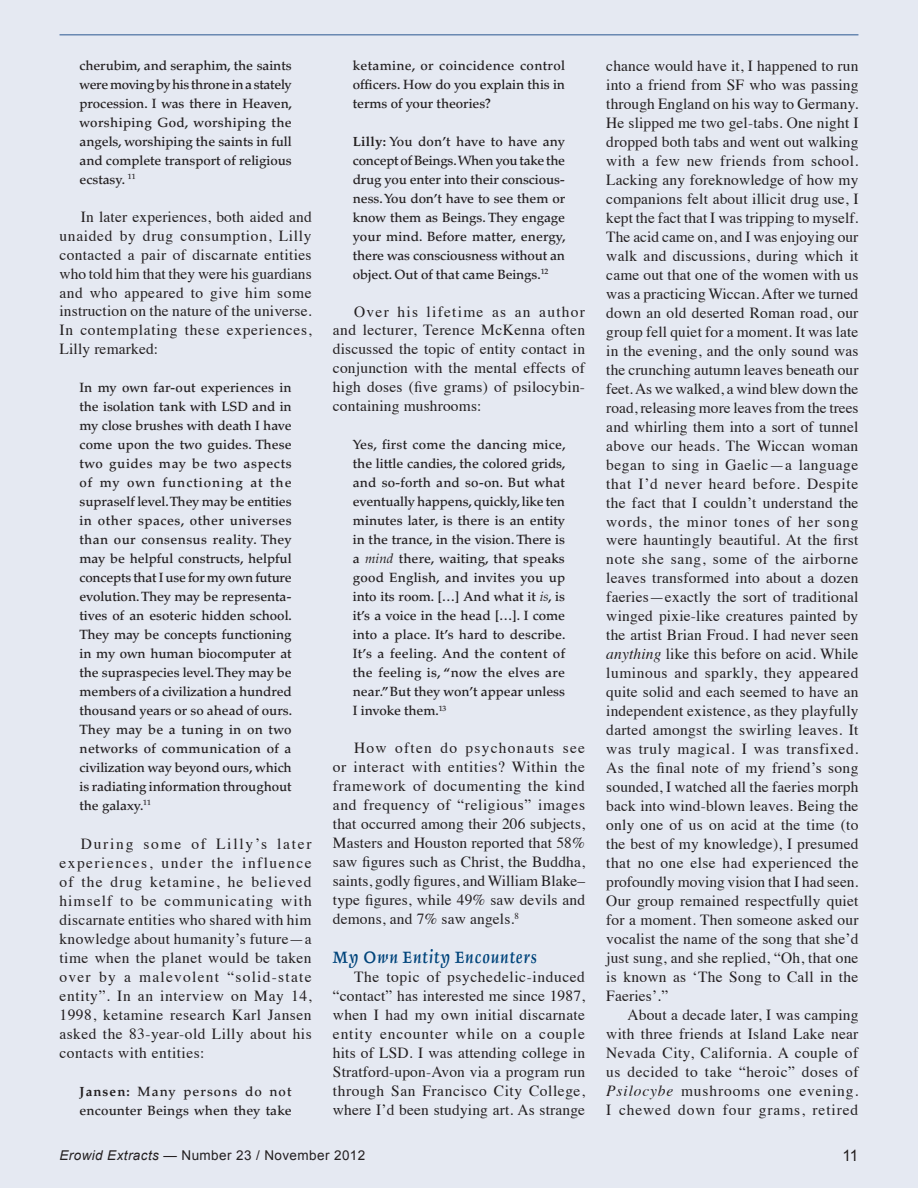
<style>
.page{position:relative;width:918px;height:1188px;background:#e5e9f2}
.page>*{position:absolute;margin:0;border:0;box-sizing:border-box;transform-origin:0 0}
.Body_-_Default_-_non{font:21.9px "Delphin IIA";letter-spacing:.045em;color:#00447b;scale:.88 1}
.t1{font:15.75px "Arial";color:#231f20}
.Body_-_Default_-_23{font:15.45px/19px "Times";letter-spacing:.02em;color:#231f20;text-align:justify}
.t2{font:13.5px "Arial";letter-spacing:.03em;color:#231f20}
.y_Quote_-_In_Text_23{font:500 13.35px/19px "Palatino";letter-spacing:-.005em;color:#231f20;text-align:justify}
.s1{font-family:"Palatino Bold Os F";font-weight:400}
.s2{font-family:"Palatino Italic Os F";font-weight:400}
.s3{font-style:italic}
</style>
<div class="page">
<hr style="left:60px;top:34px;width:798px;height:2px;background:#6988b2">
<p class="y_Quote_-_In_Text_23" style="left:80px;top:56px;width:214px">cherubim, and seraphim, the saints were moving by his throne in a stately procession. I was there in Heaven, worshiping God, worshiping the angels, worshiping the saints in full and complete transport of religious ecstasy. <sup>11</sup></p>
<p class="Body_-_Default_-_23" style="left:60px;top:206px;width:254px;text-indent:21px">In later experiences, both aided and unaided by drug consumption, Lilly contacted a pair of discarnate entities who told him that they were his guardians and who appeared to give him some instruction on the nature of the universe.<br>In contemplating these experiences, Lilly remarked:</p>
<p class="y_Quote_-_In_Text_23" style="left:80px;top:379px;width:214px">In my own far-out experiences in the isolation tank with LSD and in my close brushes with death I have come upon the two guides. These two guides may be two aspects of my own functioning at the supraself level. They may be entities in other spaces, other universes than our consensus reality. They may be helpful constructs, helpful concepts that I use for my own future evolution. They may be representa&shy;tives of an esoteric hidden school.<br>They may be concepts functioning in my own human biocomputer at the supraspecies level. They may be members of a civilization a hundred thousand years or so ahead of ours.<br>They may be a tuning in on two networks of communication of a civilization way beyond ours, which is radiating information throughout the galaxy.<sup>11</sup></p>
<p class="Body_-_Default_-_23" style="left:60px;top:833px;width:254px;text-indent:21px">During some of Lilly’s later experiences, under the influence of the drug ketamine, he believed himself to be communicating with discarnate entities who shared with him knowledge about humanity’s future—a time when the planet would be taken over by a malevolent “solid-state entity”. In an interview on May 14, 1998, ketamine research Karl Jansen asked the 83-year-old Lilly about his contacts with entities:</p>
<p class="y_Quote_-_In_Text_23" style="left:80px;top:1082px;width:214px"><span class="s1">Jansen:</span> Many persons do not encounter Beings when they take</p>
<p class="y_Quote_-_In_Text_23" style="left:353px;top:56px;width:214px">ketamine, or coincidence control officers. How do you explain this in terms of your theories?</p>
<p class="y_Quote_-_In_Text_23" style="left:353px;top:132px;width:214px"><span class="s1">Lilly:</span> You don’t have to have any concept of Beings. When you take the drug you enter into their conscious&shy;ness. You don’t have to see them or know them as Beings. They engage your mind. Before matter, energy, there was consciousness without an object. Out of that came Beings.<sup>12</sup></p>
<p class="Body_-_Default_-_23" style="left:333px;top:301px;width:254px;text-indent:21px">Over his lifetime as an author and lecturer, Terence McKenna often discussed the topic of entity contact in conjunction with the mental effects of high doses (five grams) of psilocybin&shy;containing mushrooms:</p>
<p class="y_Quote_-_In_Text_23" style="left:353px;top:436px;width:214px">Yes, first come the dancing mice, the little candies, the colored grids, and so-forth and so-on. But what eventually happens, quickly, like ten minutes later, is there is an entity in the trance, in the vision. There is a <span class="s2">mind</span> there, waiting, that speaks good English, and invites you up into its room. […] And what it <span class="s2">is</span>, is it’s a voice in the head […]. I come into a place. It’s hard to describe.<br>It’s a feeling. And the content of the feeling is, “now the elves are near.” But they won’t appear unless I invoke them.<sup>13</sup></p>
<p class="Body_-_Default_-_23" style="left:333px;top:737px;width:254px;text-indent:21px">How often do psychonauts see or interact with entities? Within the framework of documenting the kind and frequency of “religious” images that occurred among their 206 subjects, Masters and Houston reported that 58% saw figures such as Christ, the Buddha, saints, godly figures, and William Blake– type figures, while 49% saw devils and demons, and 7% saw angels.<sup>8</sup></p>
<p class="Body_-_Default_-_non" style="left:333px;top:946px;width:233px">My Own Entity Encounters</p>
<p class="Body_-_Default_-_23" style="left:333px;top:966px;width:254px;text-indent:21px">The topic of psychedelic-induced “contact” has interested me since 1987, when I had my own initial discarnate entity encounter while on a couple hits of LSD. I was attending college in Stratford-upon-Avon via a program run through San Francisco City College, where I’d been studying art. As strange</p>
<p class="Body_-_Default_-_23" style="left:606px;top:55px;width:254px">chance would have it, I happened to run into a friend from SF who was passing through England on his way to Germany.<br>He slipped me two gel-tabs. One night I dropped both tabs and went out walking with a few new friends from school.<br>Lacking any foreknowledge of how my companions felt about illicit drug use, I kept the fact that I was tripping to myself.<br>The acid came on, and I was enjoying our walk and discussions, during which it came out that one of the women with us was a practicing Wiccan. After we turned down an old deserted Roman road, our group fell quiet for a moment. It was late in the evening, and the only sound was the crunching autumn leaves beneath our feet. As we walked, a wind blew down the road, releasing more leaves from the trees and whirling them into a sort of tunnel above our heads. The Wiccan woman began to sing in Gaelic—a language that I’d never heard before. Despite the fact that I couldn’t understand the words, the minor tones of her song were hauntingly beautiful. At the first note she sang, some of the airborne leaves transformed into about a dozen faeries—exactly the sort of traditional winged pixie-like creatures painted by the artist Brian Froud. I had never seen <span class="s3">anything</span> like this before on acid. While luminous and sparkly, they appeared quite solid and each seemed to have an independent existence, as they playfully darted amongst the swirling leaves. It was truly magical. I was transfixed.<br>As the final note of my friend’s song sounded, I watched all the faeries morph back into wind-blown leaves. Being the only one of us on acid at the time (to the best of my knowledge), I presumed that no one else had experienced the profoundly moving vision that I had seen.<br>Our group remained respectfully quiet for a moment. Then someone asked our vocalist the name of the song that she’d just sung, and she replied, “Oh, that one is known as ‘The Song to Call in the Faeries’.”</p>
<p class="Body_-_Default_-_23" style="left:606px;top:1004px;width:254px;text-indent:21px">About a decade later, I was camping with three friends at Island Lake near Nevada City, California. A couple of us decided to take “heroic” doses of <span class="s3">Psilocybe</span> mushrooms one evening.<br>I chewed down four grams, retired</p>
<p class="t2" style="left:59px;top:1146px;width:307px"><span class="s3">Erowid Extracts</span> — Number 23 / November 2012</p>
<p class="t1" style="left:843px;top:1145px;width:17px">11</p>
</div>
